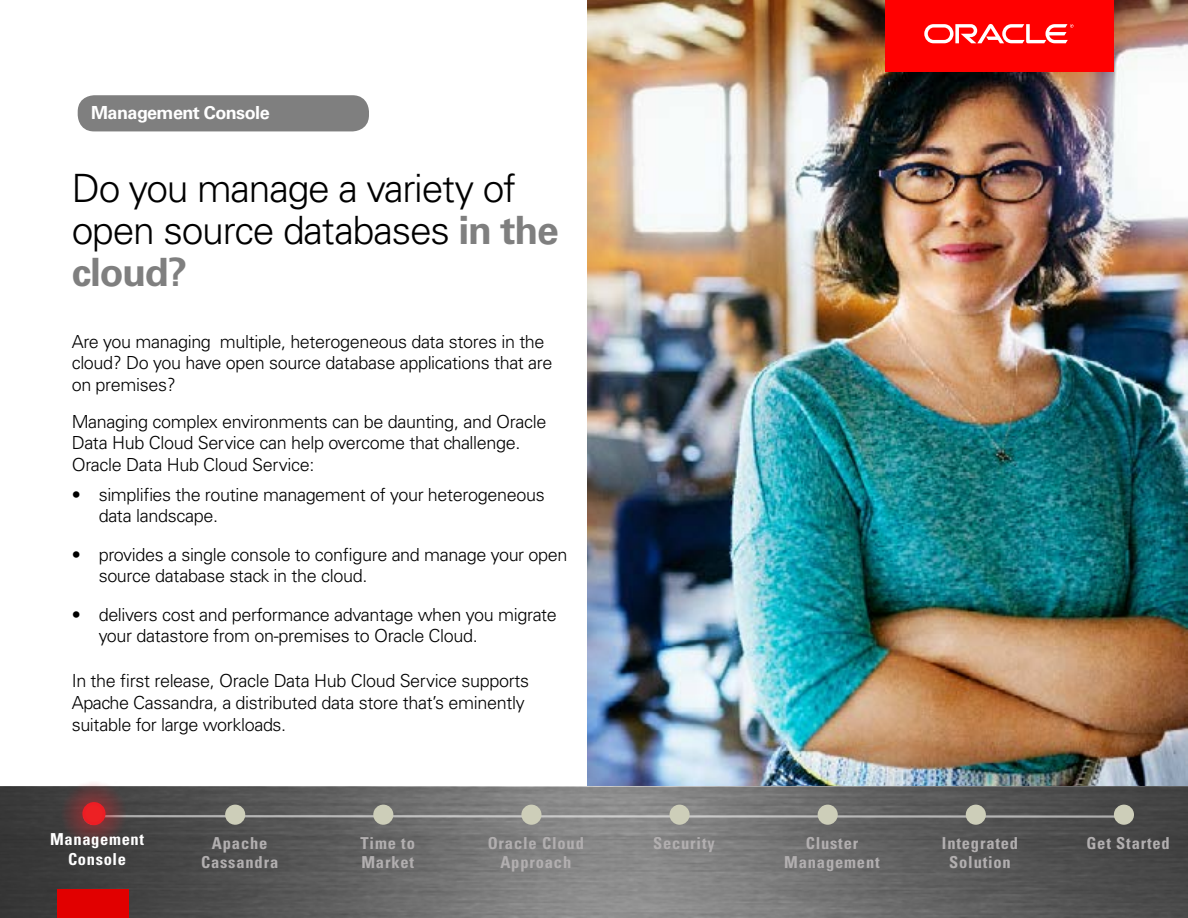
<style>
.page{position:relative;width:1188px;height:918px;background:#fff}
.page>*{position:absolute;margin:0;border:0;box-sizing:border-box;transform-origin:0 0}
.t1{font:300 39px/42px "Univers LT Std";letter-spacing:-.03em;color:#000}
.t2{font:300 18px/21.6px "Univers LT Std";letter-spacing:-.02em;color:#000}
.t3{font:700 18px "Univers LT Std";letter-spacing:-.03em;color:#fff}
.t4{font:700 condensed 16.5px/19.5px "Univers LT Std";letter-spacing:.05em;color:#b2afb0;text-align:center}
.t5{font:700 condensed 16.5px/19.5px "Univers LT Std";letter-spacing:.04em;color:#fff;text-align:center}
.s1{font-weight:700;color:#7f7f7f}
</style>
<div class="page">
<img style="left:588px;top:0;width:600px;height:787px">
<div style="left:78px;top:95px;width:291px;height:36px;background:#7f7f7f;border-radius:16px"></div>
<div style="left:885px;top:0;width:229px;height:71px;background:#f00"></div>
<svg style="left:924px;top:24px;width:149px;height:19px"></svg>
<svg style="left:0;top:787px;width:1188px;height:131px;background:#626262"></svg>
<hr style="left:87px;top:815px;width:1037px;height:3px;background:#fff">
<div style="left:225px;top:805px;width:20px;height:20px;background:#cdceb9;border-radius:50%"></div>
<div style="left:373px;top:805px;width:20px;height:20px;background:#cdceb9;border-radius:50%"></div>
<div style="left:521px;top:805px;width:21px;height:20px;background:#cdceb9;border-radius:50%"></div>
<div style="left:670px;top:805px;width:20px;height:20px;background:#cdceb9;border-radius:50%"></div>
<div style="left:818px;top:805px;width:20px;height:20px;background:#cdceb9;border-radius:50%"></div>
<div style="left:966px;top:805px;width:20px;height:20px;background:#cdceb9;border-radius:50%"></div>
<div style="left:1114px;top:805px;width:20px;height:20px;background:#cdceb9;border-radius:50%"></div>
<div style="left:60px;top:780px;width:66px;height:66px;background:#d2232a;opacity:.75"></div>
<div style="left:84px;top:804px;width:20px;height:20px;background:#ed2124;border-radius:50%"></div>
<div style="left:82px;top:802px;width:24px;height:23px;border:3px solid #ed1d24;border-radius:50%"></div>
<div style="left:57px;top:889px;width:72px;height:29px;background:#e10000"></div>
<p class="t3" style="left:91px;top:102px;width:180px">Management Console</p>
<h1 class="t1" style="left:72px;top:167px;width:489px">Do you manage a variety of open source databases <span class="s1">in the cloud?</span></h1>
<p class="t2" style="left:72px;top:331px;width:482px">Are you managing multiple, heterogeneous data stores in the cloud? Do you have open source database applications that are on premises?</p>
<p class="t2" style="left:72px;top:410px;width:476px">Managing complex environments can be daunting, and Oracle<br>Data Hub Cloud Service can help overcome that challenge.<br>Oracle Data Hub Cloud Service:</p>
<p class="t2" style="left:99px;top:484px;width:448px;line-height:21px;text-indent:-27px">• simplifies the routine management of your heterogeneous data landscape.</p>
<p class="t2" style="left:99px;top:544px;width:470px;line-height:21px;text-indent:-27px">• provides a single console to configure and manage your open source database stack in the cloud.</p>
<p class="t2" style="left:99px;top:604px;width:460px;line-height:21px;text-indent:-27px">• delivers cost and performance advantage when you migrate your datastore from on-premises to Oracle Cloud.</p>
<p class="t2" style="left:72px;top:670px;width:459px">In the first release, Oracle Data Hub Cloud Service supports<br>Apache Cassandra, a distributed data store that’s eminently suitable for large workloads.</p>
<p class="t5" style="left:50px;top:830px;width:95px">Management<br>Console</p>
<p class="t4" style="left:201px;top:833px;width:79px">Apache<br>Cassandra</p>
<p class="t4" style="left:361px;top:833px;width:56px;text-align:left">Time to<br>Market</p>
<p class="t4" style="left:488px;top:833px;width:98px">Oracle Cloud<br>Approach</p>
<p class="t4" style="left:653px;top:833px;width:63px">Security</p>
<p class="t4" style="left:784px;top:833px;width:97px">Cluster<br>Management</p>
<p class="t4" style="left:942px;top:833px;width:78px">Integrated<br>Solution</p>
<p class="t4" style="left:1086px;top:833px;width:85px">Get Started</p>
</div>
